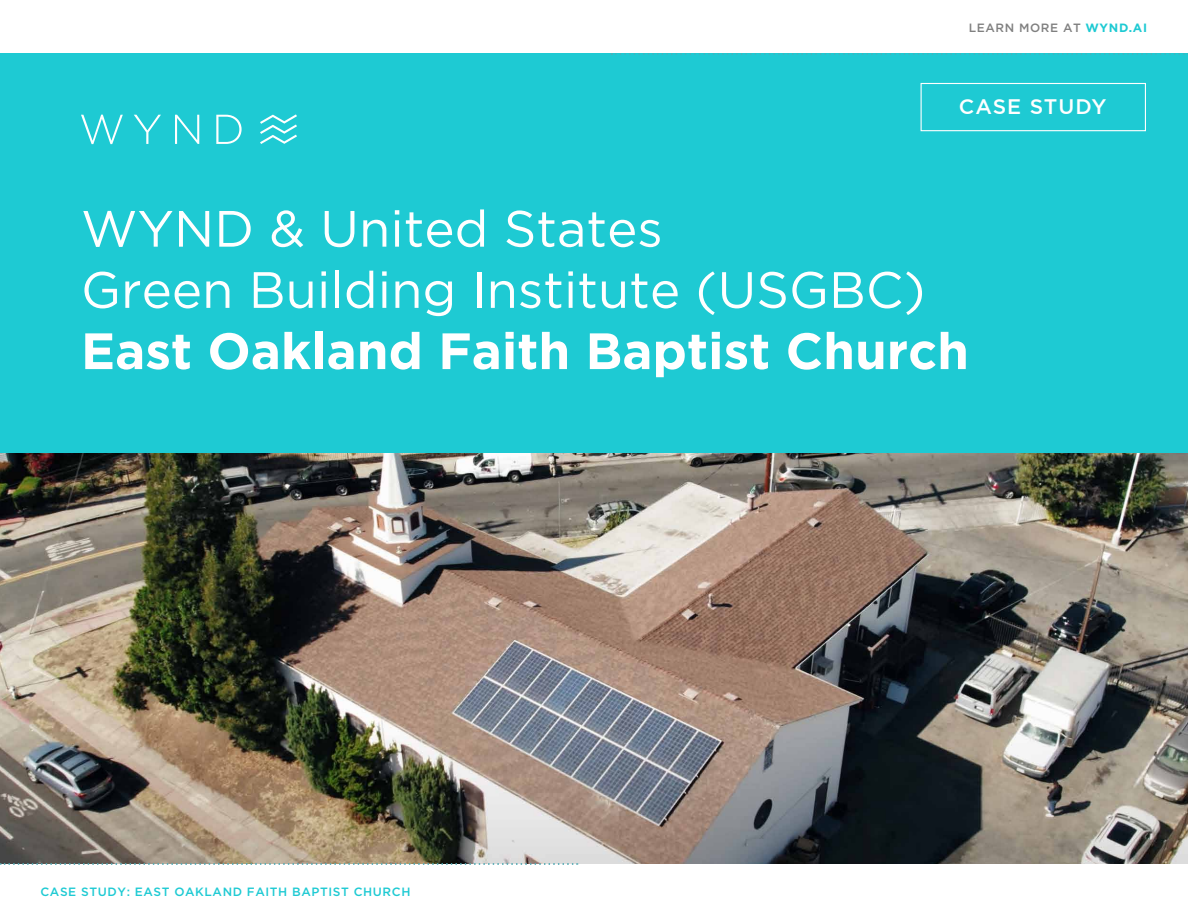
<style>
.page{position:relative;width:1188px;height:918px;background:#fff}
.page>*{position:absolute;margin:0;border:0;box-sizing:border-box;transform-origin:0 0}
.t1{font:51px/61.2px "Gotham Pro";color:#fff}
.t2{font:700 51px "Gotham Pro";color:#fff}
.t3{font:500 21px "Gotham Pro";letter-spacing:.05em;color:#fff}
.t4{font:500 12px "Gotham";letter-spacing:.05em;color:#1ecad3}
.t5{font:500 12px "Gotham";letter-spacing:.05em;color:#808080}
.s1{font-family:"Gotham Pro";font-weight:700;color:#1ecad3}
</style>
<div class="page">
<div style="left:0;top:53px;width:1187px;height:400px;background:#1ecad3"></div>
<img style="left:0;top:453px;width:1188px;height:411px">
<svg style="left:0;top:863px;width:578px;height:2px"></svg>
<svg style="left:611px;top:53px;width:577px;height:2px"></svg>
<svg style="left:81px;top:115px;width:42px;height:29px"></svg>
<svg style="left:134px;top:115px;width:27px;height:29px"></svg>
<svg style="left:175px;top:115px;width:24px;height:29px"></svg>
<svg style="left:216px;top:115px;width:26px;height:29px"></svg>
<svg style="left:260px;top:114px;width:37px;height:30px"></svg>
<div style="left:921px;top:83px;width:225px;height:48px;border:1px solid #fff"></div>
<p class="t5" style="left:969px;top:20px;width:180px">LEARN MORE AT <span class="s1">WYND.AI</span></p>
<p class="t3" style="left:959px;top:95px;width:149px">CASE STUDY</p>
<p class="t1" style="left:81px;top:198px;width:846px">WYND &amp; United States<br>Green Building Institute (USGBC)</p>
<p class="t2" style="left:81px;top:322px;width:890px">East Oakland Faith Baptist Church</p>
<p class="t4" style="left:41px;top:884px;width:372px">CASE STUDY: EAST OAKLAND FAITH BAPTIST CHURCH</p>
</div>
